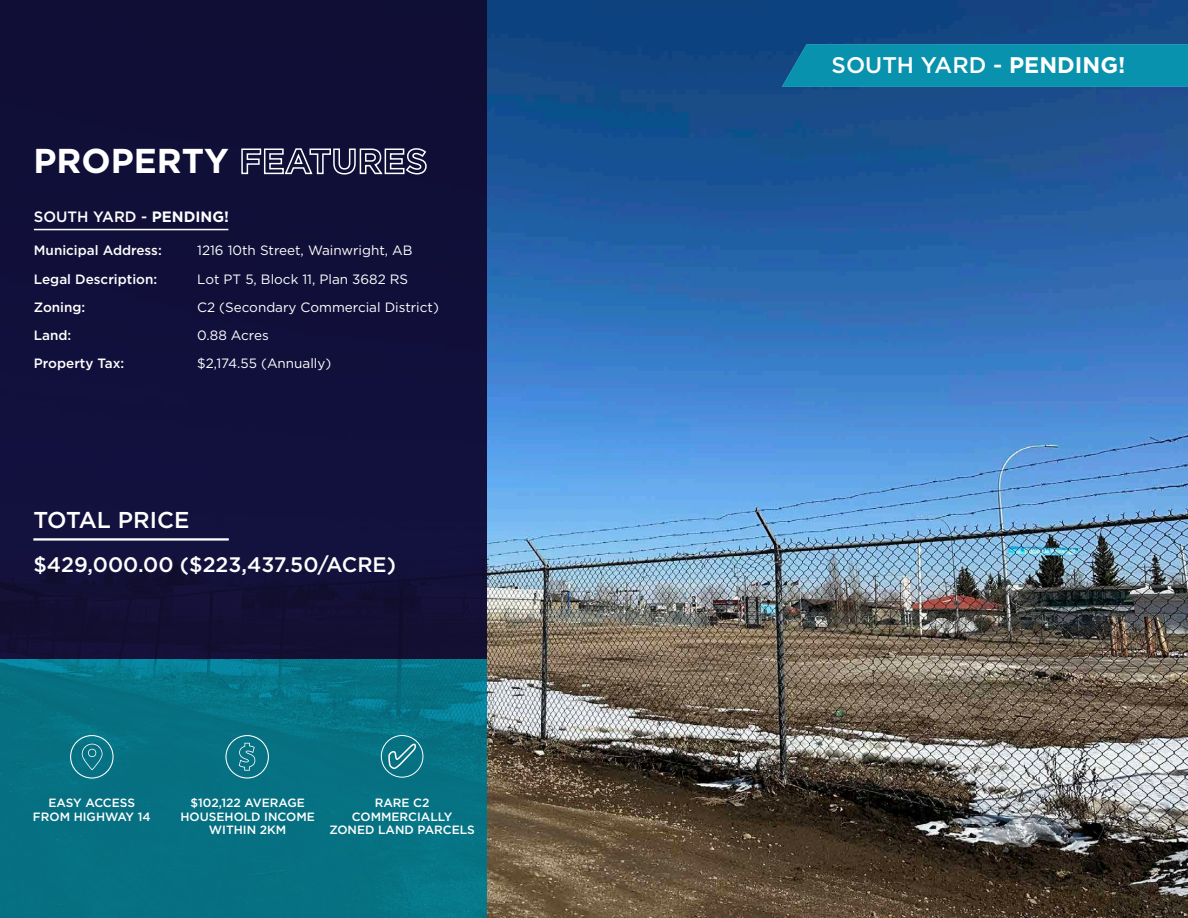
<style>
.page{position:relative;width:1188px;height:918px;background:#fff}
.page>*{position:absolute;margin:0;border:0;box-sizing:border-box;transform-origin:0 0}
.t1{font:700 34.5px "Gotham";color:#fff}
.t2{font:500 22.95px "Gotham";color:#fff}
.Body_Text{font:500 22.65px "Gotham";color:#fff}
.t3{font:500 21px "Gotham";color:#fff}
.t4{font:500 15px "Gotham";color:#fff}
.t5{font:13.5px "Gotham";color:#fff}
.Body_Text-2{font:500 13.5px "Gotham";color:#fff}
.t6{font:500 12px/13.5px "Gotham";color:#fff;text-align:center}
.s1{font-weight:700}
</style>
<div class="page">
<img style="left:487px;top:0;width:701px;height:918px">
<svg style="left:0;top:659px;width:487px;height:259px;background:#067284"></svg>
<div style="left:0;top:0;width:487px;height:659px;background:#17133f"></div>
<hr style="left:34px;top:229px;width:194px;height:1px;background:#fff">
<hr style="left:33px;top:538px;width:196px;height:3px;background:#fff">
<svg style="left:70px;top:735px;width:44px;height:44px;background:#218191"></svg>
<svg style="left:225px;top:735px;width:44px;height:44px;background:#228191"></svg>
<svg style="left:381px;top:735px;width:42px;height:43px;background:#298593"></svg>
<svg style="left:782px;top:44px;width:406px;height:43px;background:#098fac"></svg>
<p class="t1" style="left:33px;top:138px;width:396px">PROPERTY FEATURES</p>
<p class="t4" style="left:34px;top:207px;width:197px">SOUTH YARD - <span class="s1">PENDING!</span></p>
<p class="Body_Text-2" style="left:34px;top:242px;width:129px">Municipal Address:</p>
<p class="t5" style="left:197px;top:242px;width:217px">1216 10th Street, Wainwright, AB</p>
<p class="Body_Text-2" style="left:34px;top:270px;width:125px">Legal Description:</p>
<p class="t5" style="left:197px;top:270px;width:213px">Lot PT 5, Block 11, Plan 3682 RS</p>
<p class="Body_Text-2" style="left:34px;top:298px;width:53px">Zoning:</p>
<p class="t5" style="left:197px;top:298px;width:243px">C2 (Secondary Commercial District)</p>
<p class="Body_Text-2" style="left:34px;top:326px;width:39px">Land:</p>
<p class="t5" style="left:197px;top:326px;width:73px">0.88 Acres</p>
<p class="Body_Text-2" style="left:34px;top:354px;width:92px">Property Tax:</p>
<p class="t5" style="left:197px;top:354px;width:136px">$2,174.55 (Annually)</p>
<p class="t2" style="left:33px;top:505px;width:158px">TOTAL PRICE</p>
<p class="t3" style="left:33px;top:551px;width:364px">$429,000.00 ($223,437.50/ACRE)</p>
<p class="t6" style="left:49px;top:796px;width:88px">EASY ACCESS</p>
<p class="t6" style="left:33px;top:809px;width:119px">FROM HIGHWAY 14</p>
<p class="t6" style="left:190px;top:796px;width:116px">$102,122 AVERAGE</p>
<p class="t6" style="left:180px;top:809px;width:136px">HOUSEHOLD INCOME</p>
<p class="t6" style="left:209px;top:823px;width:79px">WITHIN 2KM</p>
<p class="t6" style="left:352px;top:796px;width:102px">RARE C2<br>COMMERCIALLY</p>
<p class="t6" style="left:329px;top:823px;width:147px">ZONED LAND PARCELS</p>
<p class="Body_Text" style="left:832px;top:51px;width:295px">SOUTH YARD - <span class="s1">PENDING!</span></p>
</div>
